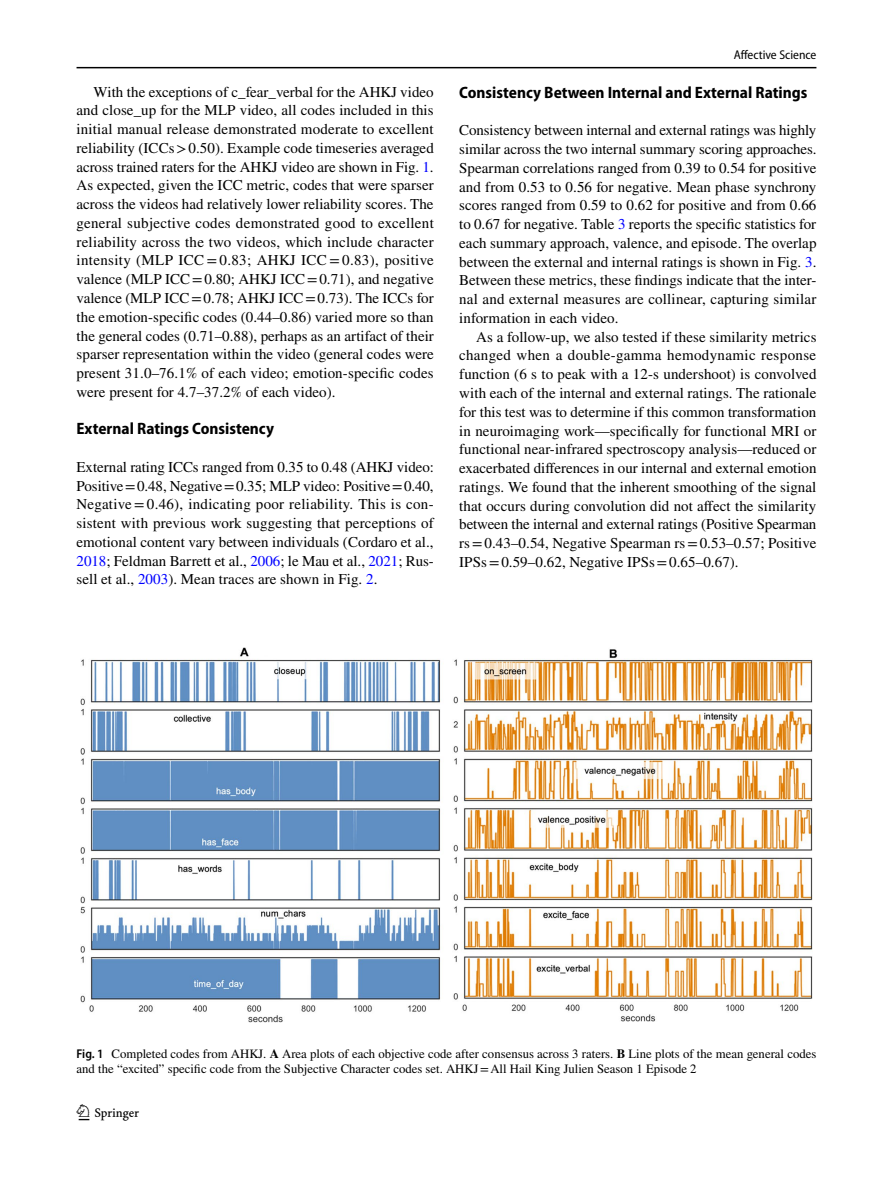
<style>
.page{position:relative;width:893px;height:1187px;background:#fff}
.page>*{position:absolute;margin:0;border:0;box-sizing:border-box;transform-origin:0 0}
.t1{font:22.5px "Springnew Regular 2";color:#000}
.t2{font:700 semi-condensed 16.5px "Myriad Pro";color:#000}
.t3{font:15px/18.8px "STIX";letter-spacing:.005em;color:#000;text-align:justify}
.t4{font:12.75px/15px "STIX";color:#000}
.t5{font:semi-condensed 12.75px "Myriad Pro";color:#000}
.s1{color:#00f}
.s2{font-family:"Myriad Pro";font-weight:600;font-stretch:semi-condensed}
.s3{font-weight:700}
</style>
<div class="page">
<hr style="left:77px;top:67px;width:739px;height:1px;background:#000">
<img style="left:81px;top:647px;width:731px;height:375px">
<p class="t3" style="left:77px;top:83px;width:359px;text-indent:17px">With the exceptions of c_fear_verbal for the AHKJ video and close_up for the MLP video, all codes included in this initial manual release demonstrated moderate to excellent reliability (ICCs&gt;0.50). Example code timeseries averaged across trained raters for the AHKJ video are shown in Fig. <span class="s1">1</span>.<br>As expected, given the ICC metric, codes that were sparser across the videos had relatively lower reliability scores. The general subjective codes demonstrated good to excellent reliability across the two videos, which include character intensity (MLP ICC=0.83; AHKJ ICC=0.83), positive valence (MLP ICC=0.80; AHKJ ICC=0.71), and negative valence (MLP ICC=0.78; AHKJ ICC=0.73). The ICCs for the emotion-specific codes (0.44–0.86) varied more so than the general codes (0.71–0.88), perhaps as an artifact of their sparser representation within the video (general codes were present 31.0–76.1% of each video; emotion-specific codes were present for 4.7–37.2% of each video).</p>
<p class="t2" style="left:77px;top:419px;width:199px">External Ratings Consistency</p>
<p class="t3" style="left:77px;top:458px;width:359px">External rating ICCs ranged from 0.35 to 0.48 (AHKJ video:<br>Positive=0.48, Negative=0.35; MLP video: Positive=0.40, Negative=0.46), indicating poor reliability. This is con&shy;sistent with previous work suggesting that perceptions of emotional content vary between individuals (Cordaro et al., <span class="s1">2018</span>; Feldman Barrett et al., <span class="s1">2006</span>; le Mau et al., <span class="s1">2021</span>; Rus&shy;sell et al., <span class="s1">2003</span>). Mean traces are shown in Fig. <span class="s1">2</span>.</p>
<p class="t5" style="left:734px;top:48px;width:84px">Affective Science</p>
<p class="t2" style="left:459px;top:83px;width:350px">Consistency Between Internal and External Ratings</p>
<p class="t3" style="left:459px;top:122px;width:359px">Consistency between internal and external ratings was highly similar across the two internal summary scoring approaches.<br>Spearman correlations ranged from 0.39 to 0.54 for positive and from 0.53 to 0.56 for negative. Mean phase synchrony scores ranged from 0.59 to 0.62 for positive and from 0.66 to 0.67 for negative. Table <span class="s1">3</span> reports the specific statistics for each summary approach, valence, and episode. The overlap between the external and internal ratings is shown in Fig. <span class="s1">3</span>.<br>Between these metrics, these findings indicate that the inter&shy;nal and external measures are collinear, capturing similar information in each video.</p>
<p class="t3" style="left:459px;top:328px;width:359px;text-indent:17px">As a follow-up, we also tested if these similarity metrics changed when a double-gamma hemodynamic response function (6 s to peak with a 12-s undershoot) is convolved with each of the internal and external ratings. The rationale for this test was to determine if this common transformation in neuroimaging work—specifically for functional MRI or functional near-infrared spectroscopy analysis—reduced or exacerbated differences in our internal and external emotion ratings. We found that the inherent smoothing of the signal that occurs during convolution did not affect the similarity between the internal and external ratings (Positive Spearman rs=0.43–0.54, Negative Spearman rs=0.53–0.57; Positive IPSs=0.59–0.62, Negative IPSs=0.65–0.67).</p>
<p class="t4" style="left:77px;top:1046px;width:741px"><span class="s2">Fig. 1</span> Completed codes from AHKJ. <span class="s3">A</span> Area plots of each objective code after consensus across 3 raters. <span class="s3">B</span> Line plots of the mean general codes and the “excited” specific code from the Subjective Character codes set. AHKJ=All Hail King Julien Season 1 Episode 2</p>
<h1 class="t1" style="left:79px;top:1104px;width:62px">1 3</h1>
</div>
